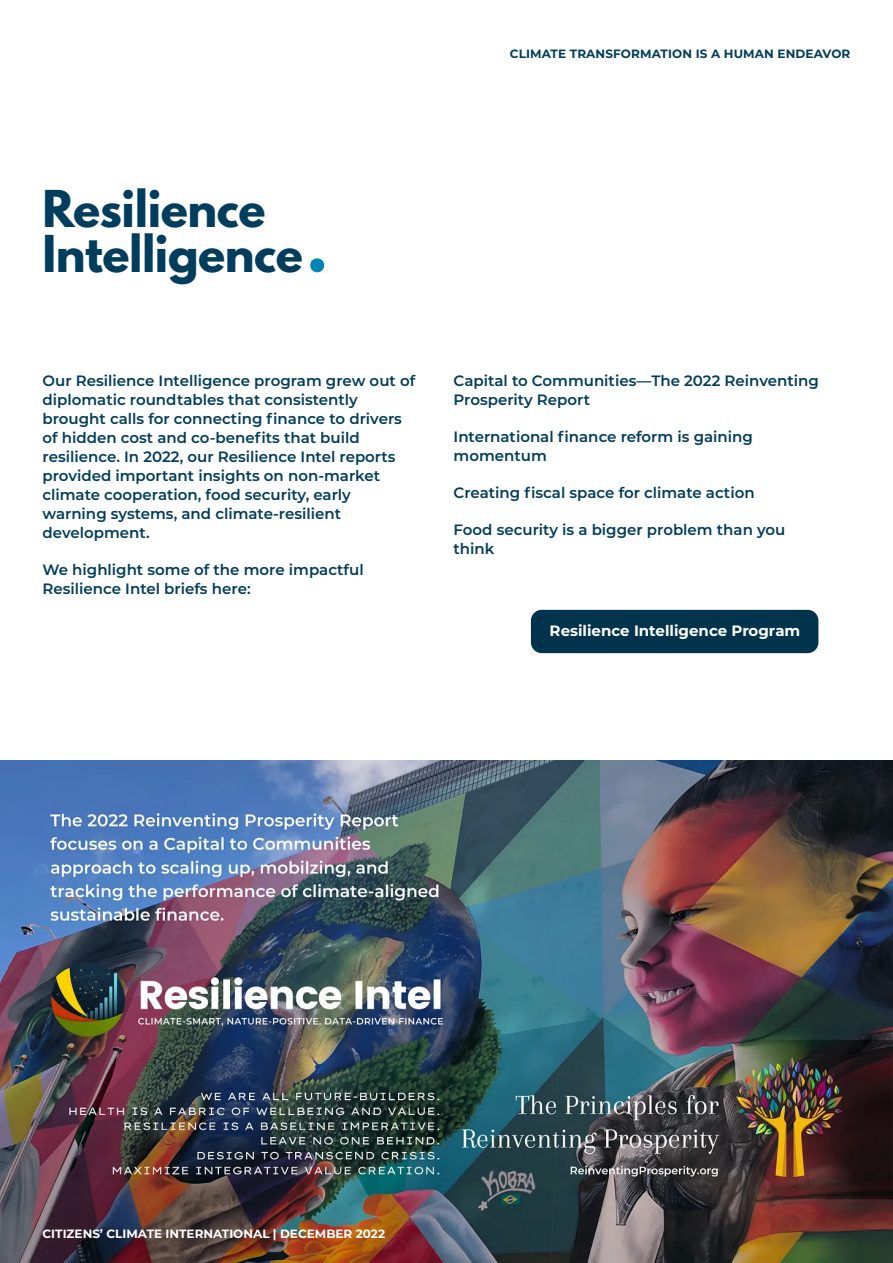
<style>
.page{position:relative;width:893px;height:1263px;background:#fff}
.page>*{position:absolute;margin:0;border:0;box-sizing:border-box;transform-origin:0 0}
.t1{font:700 72px "Montserrat";color:#0085b8}
.t2{font:700 45px/45px "League Spartan";letter-spacing:-.01em;color:#023d5d}
.t3{font:600 15px/19px "Montserrat";color:#023d5d}
.t4{font:700 15px "Montserrat";color:#fff}
.t5{font:700 12px "Montserrat";color:#fff}
.t6{font:700 12px "Montserrat";letter-spacing:.01em;color:#023d5d}
</style>
<div class="page">
<img style="left:0;top:761px;width:893px;height:502px">
<div style="left:531px;top:610px;width:287px;height:43px;background:#02334d;border-radius:11px"></div>
<p class="t6" style="left:510px;top:47px;width:342px">CLIMATE TRANSFORMATION IS A HUMAN ENDEAVOR</p>
<h2 class="t2" style="left:43px;top:193px;width:262px">Resilience<br>Intelligence</h2>
<h1 class="t1" style="left:308px;top:202px;width:20px">.</h1>
<p class="t3" style="left:43px;top:371px;width:374px">Our Resilience Intelligence program grew out of diplomatic roundtables that consistently brought calls for connecting finance to drivers of hidden cost and co-benefits that build resilience. In 2022, our Resilience Intel reports provided important insights on non-market climate cooperation, food security, early warning systems, and climate-resilient development.</p>
<p class="t3" style="left:43px;top:560px;width:323px">We highlight some of the more impactful<br>Resilience Intel briefs here:</p>
<p class="t3" style="left:454px;top:371px;width:367px">Capital to Communities—The 2022 Reinventing<br>Prosperity Report</p>
<p class="t3" style="left:454px;top:427px;width:301px">International finance reform is gaining momentum</p>
<p class="t3" style="left:454px;top:483px;width:303px">Creating fiscal space for climate action</p>
<p class="t3" style="left:454px;top:520px;width:333px">Food security is a bigger problem than you think</p>
<p class="t4" style="left:550px;top:621px;width:252px">Resilience Intelligence Program</p>
<p class="t5" style="left:43px;top:1227px;width:344px">CITIZENS’ CLIMATE INTERNATIONAL | DECEMBER 2022</p>
</div>
